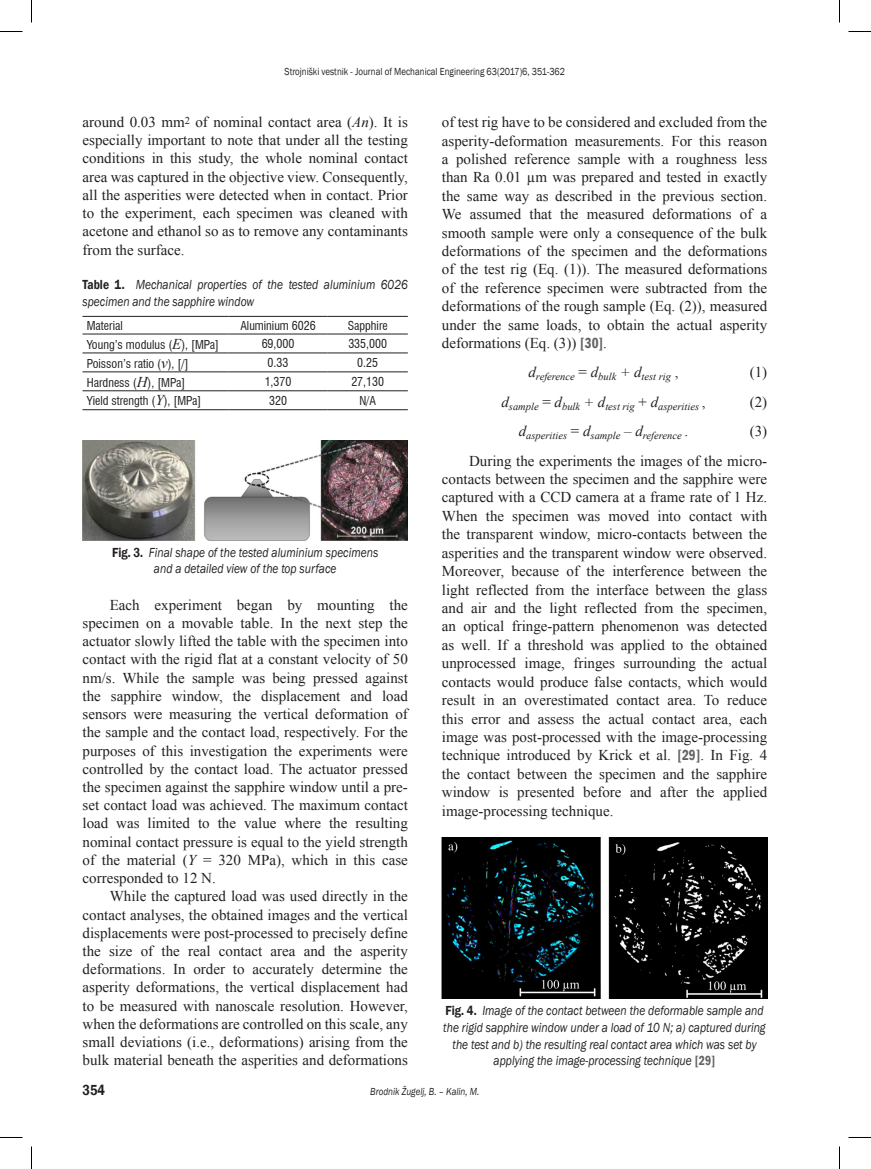
<style>
.page{position:relative;width:871px;height:1169px;background:#fff}
.page>*{position:absolute;margin:0;border:0;box-sizing:border-box;transform-origin:0 0}
.t1{font:15px/18.1px "Times New Roman";color:#231f20;text-align:justify}
.t2{font:600 15px "Franklin Gothic";color:#231f20;scale:.85 1}
.t3{font:italic 13.5px/16.6px "Franklin Gothic";color:#231f20;text-align:center;scale:.85 1}
.t4{font:condensed 12px "Swiss 721 BT";color:#231f20}
.t5{font:italic 10.5px "Times New Roman";color:#231f20}
.t6{font:10.5px "Franklin Gothic";color:#231f20;scale:.85 1}
.t7{font:italic 10.5px "Franklin Gothic";color:#231f20;scale:.85 1}
.s1{font-style:italic}
.s2{font-weight:600;font-style:normal}
.s3{font-family:"Times New Roman";font-style:italic;font-stretch:normal;font-size:15px}
.s4{font-family:"Franklin Gothic";font-weight:600;font-stretch:condensed;color:#636366}
.s5{font-weight:600;font-style:normal;font-stretch:condensed;color:#636366}
</style>
<div class="page">
<hr style="left:83px;top:316px;width:146px;height:1px;background:#231f20">
<hr style="left:229px;top:316px;width:99px;height:1px;background:#231f20">
<hr style="left:328px;top:316px;width:80px;height:1px;background:#231f20">
<hr style="left:83px;top:334px;width:146px;height:1px;background:#231f20">
<hr style="left:229px;top:334px;width:99px;height:1px;background:#231f20">
<hr style="left:328px;top:334px;width:80px;height:1px;background:#231f20">
<hr style="left:83px;top:352px;width:146px;height:1px;background:#231f20">
<hr style="left:229px;top:352px;width:99px;height:1px;background:#231f20">
<hr style="left:328px;top:352px;width:80px;height:1px;background:#231f20">
<hr style="left:83px;top:371px;width:146px;height:1px;background:#231f20">
<hr style="left:229px;top:371px;width:99px;height:1px;background:#231f20">
<hr style="left:328px;top:371px;width:80px;height:1px;background:#231f20">
<hr style="left:83px;top:390px;width:146px;height:1px;background:#231f20">
<hr style="left:229px;top:390px;width:99px;height:1px;background:#231f20">
<hr style="left:328px;top:390px;width:80px;height:1px;background:#231f20">
<hr style="left:83px;top:409px;width:146px;height:1px;background:#231f20">
<hr style="left:229px;top:409px;width:99px;height:1px;background:#231f20">
<hr style="left:328px;top:409px;width:80px;height:1px;background:#231f20">
<img style="left:83px;top:440px;width:325px;height:100px">
<img style="left:442px;top:837px;width:325px;height:161px">
<svg style="left:0;top:31px;width:22px;height:1px"></svg>
<svg style="left:848px;top:31px;width:23px;height:1px"></svg>
<svg style="left:0;top:1137px;width:22px;height:1px"></svg>
<svg style="left:848px;top:1137px;width:23px;height:1px"></svg>
<svg style="left:31px;top:0;width:1px;height:23px"></svg>
<svg style="left:31px;top:1146px;width:1px;height:23px"></svg>
<svg style="left:839px;top:0;width:1px;height:23px"></svg>
<svg style="left:839px;top:1146px;width:1px;height:23px"></svg>
<p class="t6" style="left:285px;top:65px;width:331px">Strojniški vestnik - Journal of Mechanical Engineering 63(2017)6, 351-362</p>
<p class="t1" style="left:83px;top:112px;width:327px">around 0.03 mm<sup>2</sup> of nominal contact area (<span class="s1">An</span>). It is especially important to note that under all the testing conditions in this study, the whole nominal contact area was captured in the objective view. Consequently, all the asperities were detected when in contact. Prior to the experiment, each specimen was cleaned with acetone and ethanol so as to remove any contaminants from the surface.</p>
<p class="t3" style="left:83px;top:277px;width:384px;text-align:left"><span class="s2">Table 1.</span> Mechanical properties of the tested aluminium 6026 specimen and the sapphire window</p>
<p class="t4" style="left:87px;top:318px;width:38px">Material</p>
<p class="t4" style="left:240px;top:318px;width:77px">Aluminium 6026</p>
<p class="t4" style="left:348px;top:318px;width:42px">Sapphire</p>
<p class="t4" style="left:87px;top:337px;width:134px">Young’s modulus (<span class="s3">E</span>), [MPa]</p>
<p class="t4" style="left:262px;top:336px;width:34px">69,000</p>
<p class="t4" style="left:348px;top:336px;width:40px">335,000</p>
<p class="t4" style="left:87px;top:356px;width:103px">Poisson’s ratio (<span class="s3">ν</span>), [/]</p>
<p class="t4" style="left:268px;top:355px;width:22px">0.33</p>
<p class="t4" style="left:357px;top:355px;width:22px">0.25</p>
<p class="t4" style="left:87px;top:375px;width:100px">Hardness (<span class="s3">H</span>), [MPa]</p>
<p class="t4" style="left:265px;top:374px;width:28px">1,370</p>
<p class="t4" style="left:351px;top:374px;width:34px">27,130</p>
<p class="t4" style="left:87px;top:394px;width:116px">Yield strength (<span class="s3">Y</span>), [MPa]</p>
<p class="t4" style="left:269px;top:393px;width:19px">320</p>
<p class="t4" style="left:359px;top:393px;width:18px">N/A</p>
<p class="t3" style="left:112px;top:544px;width:315px"><span class="s2">Fig. 3.</span> Final shape of the tested aluminium specimens and a detailed view of the top surface</p>
<p class="t1" style="left:83px;top:595px;width:327px;text-indent:27px">Each experiment began by mounting the specimen on a movable table. In the next step the actuator slowly lifted the table with the specimen into contact with the rigid flat at a constant velocity of 50 nm/s. While the sample was being pressed against the sapphire window, the displacement and load sensors were measuring the vertical deformation of the sample and the contact load, respectively. For the purposes of this investigation the experiments were controlled by the contact load. The actuator pressed the specimen against the sapphire window until a pre&shy;set contact load was achieved. The maximum contact load was limited to the value where the resulting nominal contact pressure is equal to the yield strength of the material (<span class="s1">Y</span> = 320 MPa), which in this case corresponded to 12 N.</p>
<p class="t1" style="left:83px;top:886px;width:327px;text-indent:27px">While the captured load was used directly in the contact analyses, the obtained images and the vertical displacements were post-processed to precisely define the size of the real contact area and the asperity deformations. In order to accurately determine the asperity deformations, the vertical displacement had to be measured with nanoscale resolution. However, when the deformations are controlled on this scale, any small deviations (i.e., deformations) arising from the bulk material beneath the asperities and deformations</p>
<p class="t1" style="left:442px;top:112px;width:327px">of test rig have to be considered and excluded from the asperity-deformation measurements. For this reason a polished reference sample with a roughness less than Ra 0.01 µm was prepared and tested in exactly the same way as described in the previous section.<br>We assumed that the measured deformations of a smooth sample were only a consequence of the bulk deformations of the specimen and the deformations of the test rig (Eq. (1)). The measured deformations of the reference specimen were subtracted from the deformations of the rough sample (Eq. (2)), measured under the same loads, to obtain the actual asperity deformations (Eq. (3)) <span class="s4">[30]</span>.</p>
<p class="t5" style="left:528px;top:370px;width:151px"><sup>d</sup>reference <sup>=</sup> <sup>d</sup>bulk <sup>+</sup> <sup>d</sup>test rig <sup>,</sup></p>
<p class="t1" style="left:750px;top:363px;width:19px">(1)</p>
<p class="t5" style="left:501px;top:399px;width:206px"><sup>d</sup>sample <sup>=</sup> <sup>d</sup>bulk <sup>+</sup> <sup>d</sup>test rig <sup>+</sup> <sup>d</sup>asperities <sup>,</sup></p>
<p class="t1" style="left:750px;top:392px;width:19px">(2)</p>
<p class="t5" style="left:519px;top:428px;width:171px"><sup>d</sup>asperities <sup>=</sup> <sup>d</sup>sample <sup>–</sup> <sup>d</sup>reference <sup>.</sup></p>
<p class="t1" style="left:469px;top:416px;width:300px;line-height:29.4px;text-align:right">(3)<br>During the experiments the images of the micro-</p>
<p class="t1" style="left:442px;top:469px;width:327px">contacts between the specimen and the sapphire were captured with a CCD camera at a frame rate of 1 Hz.<br>When the specimen was moved into contact with the transparent window, micro-contacts between the asperities and the transparent window were observed.<br>Moreover, because of the interference between the light reflected from the interface between the glass and air and the light reflected from the specimen, an optical fringe-pattern phenomenon was detected as well. If a threshold was applied to the obtained unprocessed image, fringes surrounding the actual contacts would produce false contacts, which would result in an overestimated contact area. To reduce this error and assess the actual contact area, each image was post-processed with the image-processing technique introduced by Krick et al. <span class="s4">[29]</span>. In Fig. 4 the contact between the specimen and the sapphire window is presented before and after the applied image-processing technique.</p>
<p class="t3" style="left:443px;top:1002px;width:381px"><span class="s2">Fig. 4.</span> Image of the contact between the deformable sample and the rigid sapphire window under a load of 10 N; a) captured during the test and b) the resulting real contact area which was set by applying the image-processing technique <span class="s5">[29]</span></p>
<p class="t2" style="left:83px;top:1080px;width:28px">354</p>
<p class="t7" style="left:370px;top:1084px;width:130px">Brodnik Žugelj, B. – Kalin, M.</p>
</div>
